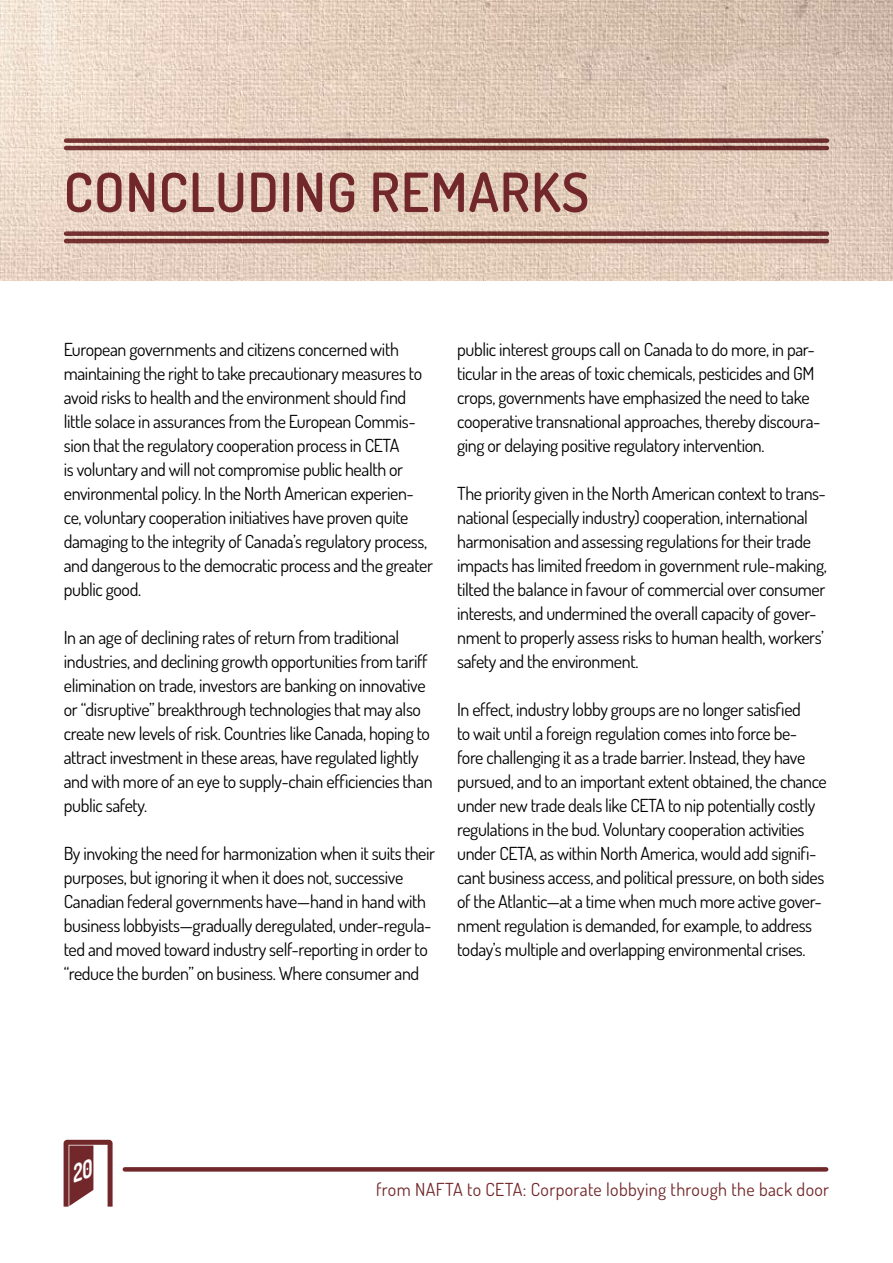
<style>
.page{position:relative;width:893px;height:1263px;background:#fff}
.page>*{position:absolute;margin:0;border:0;box-sizing:border-box;transform-origin:0 0}
.t1{font:600 54px "Dosis";letter-spacing:.02em;color:#72272a}
.t2{font:18px/24px "Dosis";letter-spacing:-.02em;color:#000}
.t3{font:18px "Dosis";letter-spacing:.02em;color:#72272a}
</style>
<div class="page">
<img style="left:0;top:0;width:893px;height:281px">
<svg style="left:125px;top:1167px;width:701px;height:4px;background:#762d30"></svg>
<div style="left:66px;top:138px;width:761px;height:5px;background:#71302d"></div>
<hr style="left:66px;top:146px;width:761px;height:4px;background:#70302d">
<div style="left:66px;top:231px;width:761px;height:5px;background:#72302e"></div>
<hr style="left:66px;top:239px;width:761px;height:4px;background:#72302e">
<svg style="left:64px;top:1140px;width:49px;height:66px"></svg>
<h1 class="t1" style="left:64px;top:157px;width:527px">CONCLUDING REMARKS</h1>
<p class="t2" style="left:64px;top:337px;width:371px">European governments and citizens concerned with maintaining the right to take precautionary measures to avoid risks to health and the environment should find little solace in assurances from the European Commis&shy;sion that the regulatory cooperation process in CETA<br>is voluntary and will not compromise public health or environmental policy. In the North American experien&shy;ce, voluntary cooperation initiatives have proven quite damaging to the integrity of Canada’s regulatory process, and dangerous to the democratic process and the greater public good.</p>
<p class="t2" style="left:64px;top:625px;width:370px">In an age of declining rates of return from traditional industries, and declining growth opportunities from tariff elimination on trade, investors are banking on innovative or “disruptive” breakthrough technologies that may also create new levels of risk. Countries like Canada, hoping to attract investment in these areas, have regulated lightly and with more of an eye to supply-chain efficiencies than public safety.</p>
<p class="t2" style="left:64px;top:841px;width:373px">By invoking the need for harmonization when it suits their purposes, but ignoring it when it does not, successive Canadian federal governments have—hand in hand with business lobbyists—gradually deregulated, under-regula&shy;ted and moved toward industry self-reporting in order to “reduce the burden” on business. Where consumer and</p>
<p class="t2" style="left:457px;top:337px;width:365px">public interest groups call on Canada to do more, in par&shy;ticular in the areas of toxic chemicals, pesticides and GM crops, governments have emphasized the need to take cooperative transnational approaches, thereby discoura&shy;ging or delaying positive regulatory intervention.</p>
<p class="t2" style="left:457px;top:481px;width:371px">The priority given in the North American context to trans&shy;national (especially industry) cooperation, international harmonisation and assessing regulations for their trade impacts has limited freedom in government rule-making, tilted the balance in favour of commercial over consumer interests, and undermined the overall capacity of gover&shy;nment to properly assess risks to human health, workers’ safety and the environment.</p>
<p class="t2" style="left:457px;top:697px;width:371px">In effect, industry lobby groups are no longer satisfied<br>to wait until a foreign regulation comes into force be&shy;fore challenging it as a trade barrier. Instead, they have pursued, and to an important extent obtained, the chance under new trade deals like CETA to nip potentially costly regulations in the bud. Voluntary cooperation activities under CETA, as within North America, would add signifi&shy;cant business access, and political pressure, on both sides of the Atlantic—at a time when much more active gover&shy;nment regulation is demanded, for example, to address today’s multiple and overlapping environmental crises.</p>
<p class="t3" style="left:376px;top:1178px;width:455px">from NAFTA to CETA: Corporate lobbying through the back door</p>
</div>
